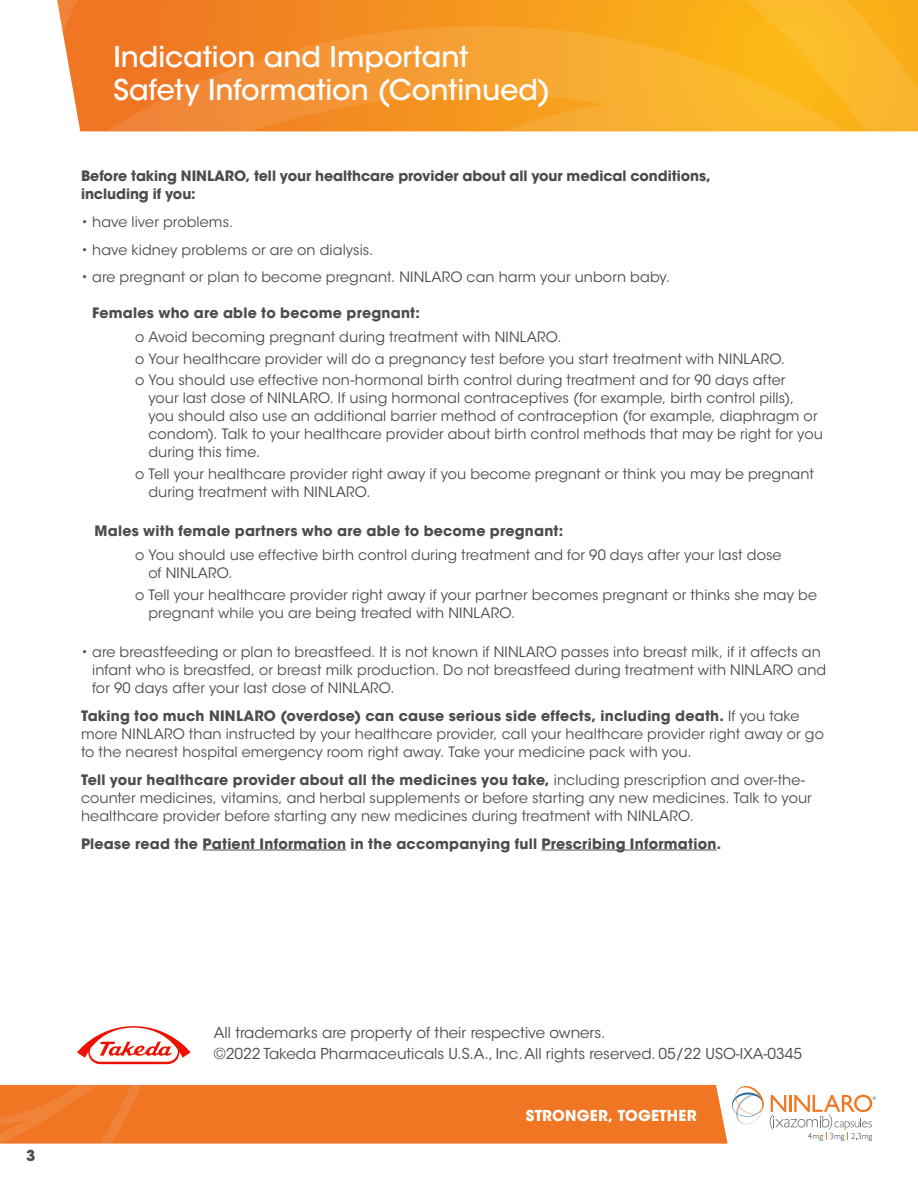
<style>
.page{position:relative;width:918px;height:1188px;background:#fff}
.page>*{position:absolute;margin:0;border:0;box-sizing:border-box;transform-origin:0 0}
.t1{font:500 28.5px/33px "ITC Avant Garde Std";color:#fff}
.t2{font:15px/21px "ITC Avant Garde Std";color:#4b4c4d}
.t3{font:700 15px "ITC Avant Garde Std";letter-spacing:.015em;color:#fff}
.t4{font:700 15px "ITC Avant Garde Std";color:#4b4c4d}
.t5{font:14.25px/18px "ITC Avant Garde Std";letter-spacing:.01em;color:#4b4c4d}
.t6{font:700 14.25px/18px "ITC Avant Garde Std";letter-spacing:.01em;color:#4b4c4d}
.s1{font-weight:700}
</style>
<div class="page">
<svg style="left:57px;top:0;width:861px;height:131px;background:#f69e2c"></svg>
<svg style="left:0;top:1084px;width:876px;height:60px;background:#f18d4a"></svg>
<svg style="left:77px;top:1026px;width:114px;height:39px"></svg>
<hr style="left:203px;top:850px;width:143px;height:1px;background:#4b4c4d">
<hr style="left:542px;top:850px;width:175px;height:1px;background:#4b4c4d">
<p class="t1" style="left:113px;top:40px;width:439px">Indication and Important<br>Safety Information (Continued)</p>
<p class="t6" style="left:81px;top:167px;width:632px">Before taking NINLARO, tell your healthcare provider about all your medical conditions, including if you:</p>
<p class="t5" style="left:81px;top:213px;width:154px">• have liver problems.</p>
<p class="t5" style="left:81px;top:241px;width:294px">• have kidney problems or are on dialysis.</p>
<p class="t5" style="left:81px;top:268px;width:591px">• are pregnant or plan to become pregnant. NINLARO can harm your unborn baby.</p>
<p class="t6" style="left:92px;top:304px;width:329px">Females who are able to become pregnant:</p>
<p class="t5" style="left:135px;top:328px;width:428px">o Avoid becoming pregnant during treatment with NINLARO.</p>
<p class="t5" style="left:135px;top:350px;width:652px">o Your healthcare provider will do a pregnancy test before you start treatment with NINLARO.</p>
<p class="t5" style="left:148px;top:371px;width:676px;text-indent:-13px">o You should use effective non-hormonal birth control during treatment and for 90 days after<br>your last dose of NINLARO. If using hormonal contraceptives (for example, birth control pills), you should also use an additional barrier method of contraception (for example, diaphragm or condom). Talk to your healthcare provider about birth control methods that may be right for you during this time.</p>
<p class="t5" style="left:148px;top:465px;width:667px;text-indent:-13px">o Tell your healthcare provider right away if you become pregnant or think you may be pregnant during treatment with NINLARO.</p>
<p class="t6" style="left:94px;top:522px;width:470px">Males with female partners who are able to become pregnant:</p>
<p class="t5" style="left:148px;top:546px;width:635px;text-indent:-13px">o You should use effective birth control during treatment and for 90 days after your last dose of NINLARO.</p>
<p class="t5" style="left:148px;top:586px;width:670px;text-indent:-13px">o Tell your healthcare provider right away if your partner becomes pregnant or thinks she may be pregnant while you are being treated with NINLARO.</p>
<p class="t5" style="left:92px;top:643px;width:736px;text-indent:-11px">• are breastfeeding or plan to breastfeed. It is not known if NINLARO passes into breast milk, if it affects an infant who is breastfed, or breast milk production. Do not breastfeed during treatment with NINLARO and for 90 days after your last dose of NINLARO.</p>
<p class="t5" style="left:81px;top:707px;width:744px"><span class="s1">Taking too much NINLARO (overdose) can cause serious side effects, including death.</span> If you take more NINLARO than instructed by your healthcare provider, call your healthcare provider right away or go to the nearest hospital emergency room right away. Take your medicine pack with you.</p>
<p class="t5" style="left:81px;top:771px;width:732px"><span class="s1">Tell your healthcare provider about all the medicines you take,</span> including prescription and over-the&shy;counter medicines, vitamins, and herbal supplements or before starting any new medicines. Talk to your healthcare provider before starting any new medicines during treatment with NINLARO.</p>
<p class="t6" style="left:81px;top:834px;width:642px">Please read the Patient Information in the accompanying full Prescribing Information.</p>
<p class="t4" style="left:26px;top:1146px;width:11px">3</p>
<p class="t2" style="left:214px;top:1022px;width:590px">All trademarks are property of their respective owners.<br>©2022 Takeda Pharmaceuticals U.S.A., Inc. All rights reserved. 05/22 USO-IXA-0345</p>
<p class="t3" style="left:526px;top:1105px;width:172px">STRONGER, TOGETHER</p>
</div>
